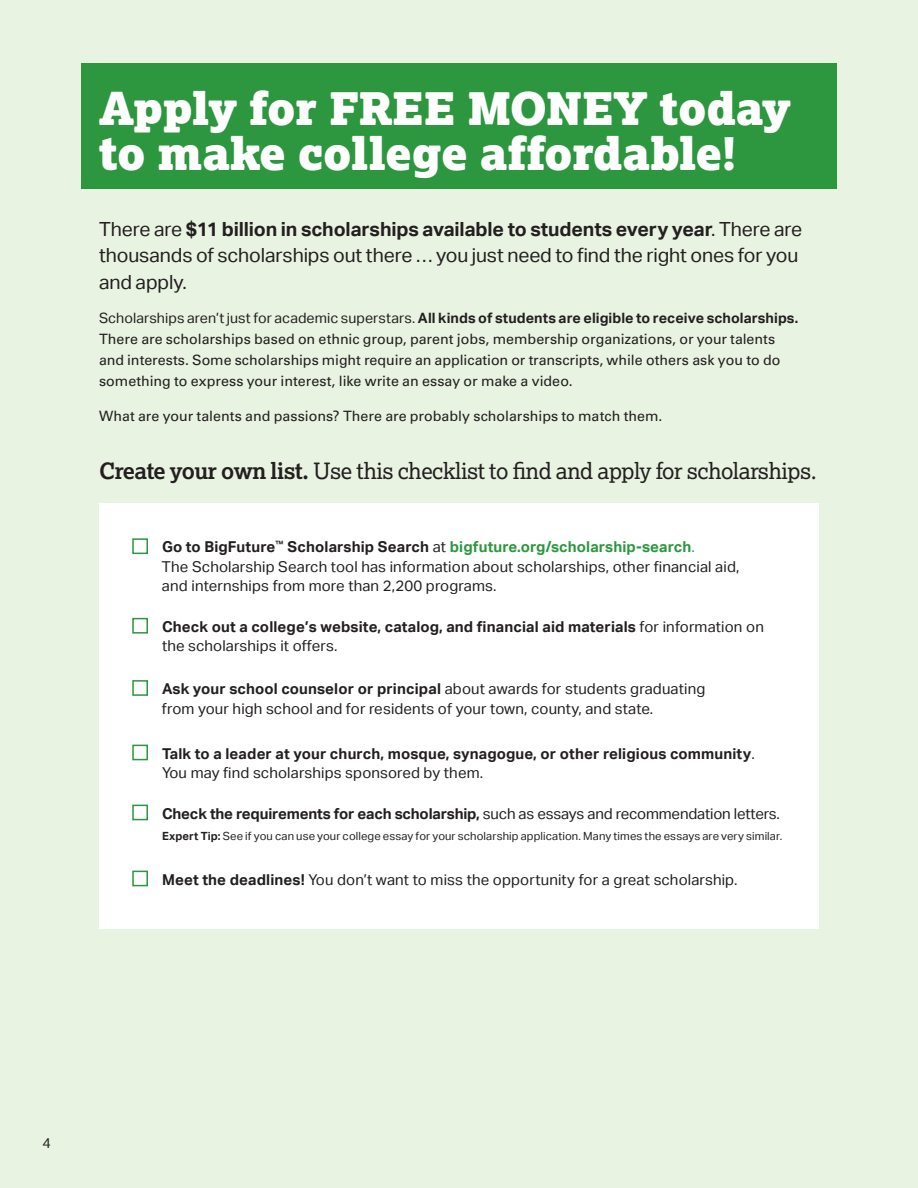
<style>
.page{position:relative;width:918px;height:1188px;background:#e8f3e1}
.page>*{position:absolute;margin:0;border:0;box-sizing:border-box;transform-origin:0 0}
.t1{font:900 45px/45px "Lexia";letter-spacing:-.005em;color:#fff}
.t2{font:22.5px "Lexia";letter-spacing:-.02em;color:#231f20}
.t3{font:19.5px/26.2px "Aktiv Grotesk";letter-spacing:-.005em;color:#231f20}
.t4{font:15px/19.5px "Aktiv Grotesk";letter-spacing:.01em;color:#231f20}
.t5{font:700 15px/19.5px "Aktiv Grotesk";letter-spacing:.01em;color:#231f20}
.t6{font:700 15px "Aktiv Grotesk";letter-spacing:-.01em;color:#231f20}
.t7{font:14.25px/21px "Univers LT Std";color:#231f20}
.t8{font:14.25px "Aktiv Grotesk";color:#231f20}
.t9{font:11.25px "Aktiv Grotesk";letter-spacing:.01em;color:#231f20}
.s1{font-weight:800}
.s2{font-weight:700}
.s3{font-family:"Aktiv Grotesk"}
.s4{font-family:"Aktiv Grotesk";font-weight:700}
.s5{font-weight:700;color:#2c973e}
.s6{color:#2c973e}
.s7{font-weight:400}
</style>
<div class="page">
<div style="left:99px;top:503px;width:719px;height:426px;background:#fff"></div>
<div style="left:81px;top:63px;width:756px;height:125px;background:#2c973e"></div>
<div style="left:132px;top:538px;width:16px;height:16px;border:2px solid #2c973e"></div>
<div style="left:132px;top:618px;width:16px;height:16px;border:2px solid #2c973e"></div>
<div style="left:132px;top:680px;width:16px;height:16px;border:2px solid #2c973e"></div>
<div style="left:132px;top:745px;width:16px;height:15px;border:2px solid #2c973e"></div>
<div style="left:132px;top:805px;width:16px;height:15px;border:2px solid #2c973e"></div>
<div style="left:132px;top:871px;width:16px;height:15px;border:2px solid #2c973e"></div>
<h2 class="t1" style="left:99px;top:85px;width:693px">Apply for FREE MONEY today to make college affordable<span class="s1">!</span></h2>
<p class="t3" style="left:99px;top:216px;width:705px">There are <span class="s2">$11 billion in scholarships available to students every year</span>. There are thousands of scholarships out there … you just need to find the right ones for you and apply.</p>
<p class="t7" style="left:99px;top:308px;width:701px"><span class="s3">Scholarships aren’t just for academic superstars.</span> <span class="s4">All kinds of students are eligible to receive scholarships.<br></span>There are scholarships based on ethnic group, parent jobs, membership organizations, or your talents and interests. Some scholarships might require an application or transcripts, while others ask you to do something to express your interest, like write an essay or make a video.</p>
<p class="t7" style="left:99px;top:405px;width:565px">What are your talents and passions? There are probably scholarships to match them.</p>
<p class="t2" style="left:99px;top:457px;width:719px"><span class="s2">Create your own list.</span> Use this checklist to find and apply for scholarships.</p>
<p class="t4" style="left:162px;top:537px;width:579px"><span class="s2">Go to BigFuture</span><sup>™</sup> <span class="s2">Scholarship Search</span> at <span class="s5">bigfuture.org/scholarship-search</span><span class="s6">.<br></span>The Scholarship Search tool has information about scholarships, other financial aid, and internships from more than 2,200 programs.</p>
<p class="t5" style="left:162px;top:617px;width:603px">Check out a college’s website, catalog, and financial aid materials <span class="s7">for information on the scholarships it offers.</span></p>
<p class="t4" style="left:162px;top:679px;width:545px"><span class="s2">Ask your school counselor or principal</span> about awards for students graduating from your high school and for residents of your town, county, and state.</p>
<p class="t5" style="left:162px;top:744px;width:594px">Talk to a leader at your church, mosque, synagogue, or other religious community<span class="s7">.<br>You may find scholarships sponsored by them.</span></p>
<p class="t6" style="left:162px;top:805px;width:619px">Check the requirements for each scholarship, <span class="s7">such as essays and recommendation letters.</span></p>
<p class="t9" style="left:162px;top:829px;width:622px"><span class="s2">Expert Tip:</span> See if you can use your college essay for your scholarship application. Many times the essays are very similar.</p>
<p class="t4" style="left:162px;top:870px;width:577px"><span class="s2">Meet the deadlines!</span> You don’t want to miss the opportunity for a great scholarship.</p>
<p class="t8" style="left:43px;top:1135px;width:10px">4</p>
</div>
